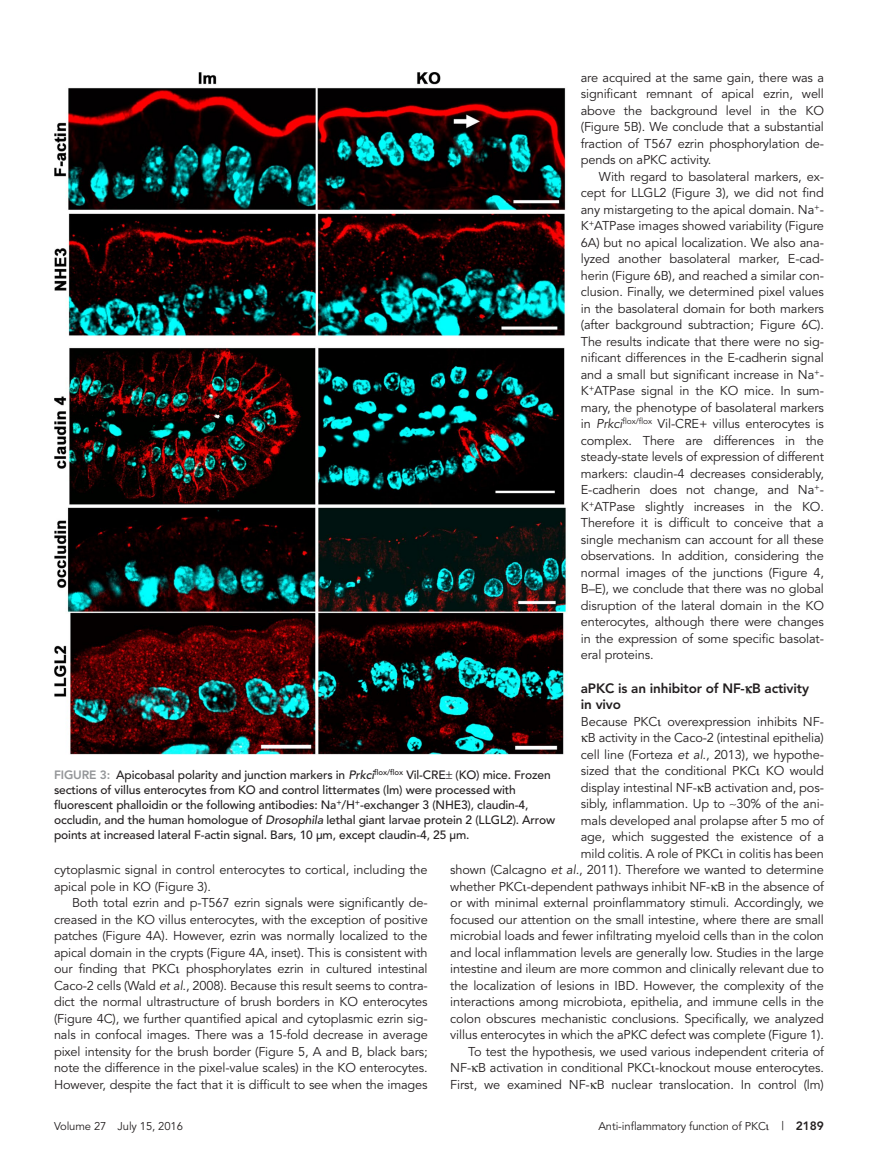
<style>
.page{position:relative;width:878px;height:1175px;background:#fff}
.page>*{position:absolute;margin:0;border:0;box-sizing:border-box;transform-origin:0 0}
.t1{font:800 13.5px/16.5px "Avenir";letter-spacing:-.01em;color:#231f20}
.Para{font:12.75px/16.5px "Avenir";letter-spacing:-.01em;color:#231f20;text-align:justify}
.ParaFL{font:12.75px/16.5px "Avenir";letter-spacing:-.01em;color:#231f20;text-align:right}
.FigCaption{font:500 12px/15px "Avenir";letter-spacing:-.01em;color:#231f20}
.t2{font:800 12px "Avenir";color:#231f20}
.t3{font:11.25px "Avenir";letter-spacing:-.01em;color:#231f20}
.s1{font-style:italic}
.s2{font-weight:800;color:#939598}
.s3{font-weight:400}
</style>
<div class="page">
<img style="left:54px;top:72px;width:513px;height:682px">
<p class="Para" style="left:580px;top:69px;width:245px">are acquired at the same gain, there was a significant remnant of apical ezrin, well above the background level in the KO (Figure 5B). We conclude that a substantial fraction of T567 ezrin phosphorylation de&shy;pends on aPKC activity.</p>
<p class="Para" style="left:580px;top:168px;width:245px;text-indent:18px">With regard to basolateral markers, ex&shy;cept for LLGL2 (Figure 3), we did not find any mistargeting to the apical domain. Na<sup>+</sup>- K<sup>+</sup>ATPase images showed variability (Figure 6A) but no apical localization. We also ana&shy;lyzed another basolateral marker, E-cad&shy;herin (Figure 6B), and reached a similar con&shy;clusion. Finally, we determined pixel values in the basolateral domain for both markers (after background subtraction; Figure 6C).<br>The results indicate that there were no sig&shy;nificant differences in the E-cadherin signal and a small but significant increase in Na<sup>+</sup>- K<sup>+</sup>ATPase signal in the KO mice. In sum&shy;mary, the phenotype of basolateral markers in <span class="s1">Prkci</span><sup>flox/flox</sup> Vil-CRE+ villus enterocytes is complex. There are differences in the steady-state levels of expression of different markers: claudin-4 decreases considerably, E-cadherin does not change, and Na<sup>+</sup>- K<sup>+</sup>ATPase slightly increases in the KO.<br>Therefore it is difficult to conceive that a single mechanism can account for all these observations. In addition, considering the normal images of the junctions (Figure 4, B–E), we conclude that there was no global disruption of the lateral domain in the KO enterocytes, although there were changes in the expression of some specific basolat&shy;eral proteins.</p>
<h2 class="t1" style="left:580px;top:679px;width:230px">aPKC is an inhibitor of NF- B activity in vivo</h2>
<p class="ParaFL" style="left:450px;top:713px;width:375px">Because PKC overexpression inhibits NF-<br>B activity in the Caco-2 (intestinal epithelia)<br>cell line (Forteza <span class="s1">et al.</span>, 2013), we hypothe-<br>sized that the conditional PKC KO would<br>display intestinal NF- B activation and, pos-<br>sibly, inflammation. Up to ∼30% of the ani-<br>mals developed anal prolapse after 5 mo of<br>age, which suggested the existence of a<br>mild colitis. A role of PKC in colitis has been<br>shown (Calcagno <span class="s1">et al.</span>, 2011). Therefore we wanted to determine whether PKC -dependent pathways inhibit NF- B in the absence of or with minimal external proinflammatory stimuli. Accordingly, we focused our attention on the small intestine, where there are small microbial loads and fewer infiltrating myeloid cells than in the colon and local inflammation levels are generally low. Studies in the large intestine and ileum are more common and clinically relevant due to the localization of lesions in IBD. However, the complexity of the interactions among microbiota, epithelia, and immune cells in the colon obscures mechanistic conclusions. Specifically, we analyzed villus enterocytes in which the aPKC defect was complete (Figure 1).</p>
<p class="Para" style="left:450px;top:1043px;width:375px;text-indent:18px">To test the hypothesis, we used various independent criteria of NF- B activation in conditional PKC -knockout mouse enterocytes.<br>First, we examined NF- B nuclear translocation. In control (lm)</p>
<p class="FigCaption" style="left:54px;top:767px;width:502px"><span class="s2">FIGURE 3:</span> Apicobasal polarity and junction markers in <span class="s1">Prkci</span><sup>flox/flox</sup> Vil-CRE (KO) mice. Frozen sections of villus enterocytes from KO and control littermates (lm) were processed with fluorescent phalloidin or the following antibodies: Na<sup>+</sup>/H<sup>+</sup>-exchanger 3 (NHE3), claudin-4, occludin, and the human homologue of <span class="s1">Drosophila</span> lethal giant larvae protein 2 (LLGL2). Arrow points at increased lateral F-actin signal. Bars, 10 μm, except claudin-4, 25 μm.</p>
<p class="ParaFL" style="left:54px;top:861px;width:375px;text-align:left">cytoplasmic signal in control enterocytes to cortical, including the apical pole in KO (Figure 3).</p>
<p class="Para" style="left:54px;top:894px;width:375px;text-indent:18px">Both total ezrin and p-T567 ezrin signals were significantly de&shy;creased in the KO villus enterocytes, with the exception of positive patches (Figure 4A). However, ezrin was normally localized to the apical domain in the crypts (Figure 4A, inset). This is consistent with our finding that PKC phosphorylates ezrin in cultured intestinal Caco-2 cells (Wald <span class="s1">et al.</span>, 2008). Because this result seems to contra&shy;dict the normal ultrastructure of brush borders in KO enterocytes (Figure 4C), we further quantified apical and cytoplasmic ezrin sig&shy;nals in confocal images. There was a 15-fold decrease in average pixel intensity for the brush border (Figure 5, A and B, black bars; note the difference in the pixel-value scales) in the KO enterocytes.<br>However, despite the fact that it is difficult to see when the images</p>
<p class="t3" style="left:54px;top:1119px;width:130px">Volume 27 July 15, 2016</p>
<p class="t3" style="left:598px;top:1119px;width:169px">Anti-inflammatory function of PKC</p>
<p class="t2" style="left:781px;top:1118px;width:44px"><span class="s3">|</span> 2189</p>
</div>
